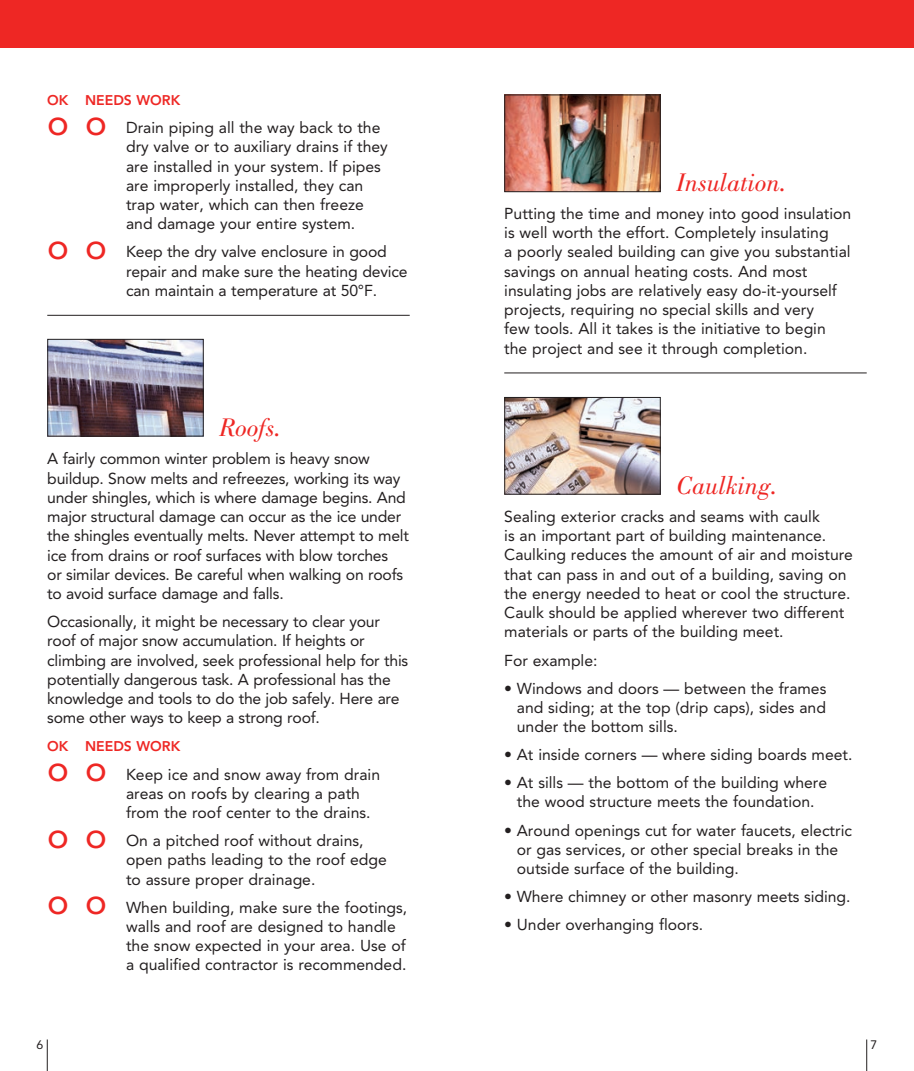
<style>
.page{position:relative;width:914px;height:1071px;background:#fff}
.page>*{position:absolute;margin:0;border:0;box-sizing:border-box;transform-origin:0 0}
.Checklist_Copy{font:36.75px "Avenir LT Std";color:#ee2724}
.checklist_with_rule{font:36.75px "Avenir LT Std";color:#ee2724}
.Heading_red-picture{font:italic 26.25px "Bodoni Std";color:#ee2724}
.Body_Copy{font:15.75px/19.2px "Avenir LT Std";letter-spacing:-.015em;color:#231f20}
.Checklist_Copy-2{font:15.75px/19.2px "Avenir LT Std";color:#231f20}
.Bulleted_list{font:15.75px/19.2px "Avenir LT Std";color:#231f20;text-align:justify}
.Body_Copy_with_rule{font:15.75px/19.2px "Avenir LT Std";color:#231f20}
.checklist_with_rule-2{font:15.75px/19.2px "Avenir LT Std";letter-spacing:-.01em;color:#231f20}
.OK_WORK{font:800 14px "Avenir LT Std";color:#ee2724}
.Checklist_Copy-3{font:12.25px "Avenir LT Std";color:#231f20}
</style>
<div class="page">
<div style="left:0;top:0;width:457px;height:47px;background:#ee2724"></div>
<hr style="left:47px;top:1040px;width:1px;height:31px;background:#231f20">
<div style="left:457px;top:0;width:457px;height:47px;background:#ee2724"></div>
<hr style="left:866px;top:1040px;width:1px;height:31px;background:#231f20">
<hr style="left:504px;top:373px;width:362px;height:1px;background:#231f20">
<hr style="left:47px;top:315px;width:363px;height:1px;background:#231f20">
<img style="left:49px;top:341px;width:153px;height:94px">
<div style="left:47px;top:339px;width:157px;height:98px;border:1px solid #231f20"></div>
<img style="left:506px;top:96px;width:152px;height:94px">
<div style="left:504px;top:94px;width:156px;height:98px;border:1px solid #231f20"></div>
<img style="left:506px;top:399px;width:152px;height:94px">
<div style="left:504px;top:397px;width:156px;height:98px;border:1px solid #231f20"></div>
<p class="OK_WORK" style="left:47px;top:92px;width:135px">OK NEEDS WORK</p>
<p class="Checklist_Copy" style="left:47px;top:101px;width:61px">o o</p>
<p class="Checklist_Copy-2" style="left:126px;top:118px;width:263px">Drain piping all the way back to the dry valve or to auxiliary drains if they are installed in your system. If pipes are improperly installed, they can trap water, which can then freeze and damage your entire system.</p>
<p class="checklist_with_rule" style="left:47px;top:225px;width:61px">o o</p>
<p class="checklist_with_rule-2" style="left:126px;top:243px;width:283px">Keep the dry valve enclosure in good repair and make sure the heating device can maintain a temperature at 50°F.</p>
<p class="Heading_red-picture" style="left:219px;top:413px;width:63px">Roofs.</p>
<p class="Body_Copy" style="left:47px;top:449px;width:363px">A fairly common winter problem is heavy snow buildup. Snow melts and refreezes, working its way under shingles, which is where damage begins. And major structural damage can occur as the ice under the shingles eventually melts. Never attempt to melt ice from drains or roof surfaces with blow torches<br>or similar devices. Be careful when walking on roofs to avoid surface damage and falls.</p>
<p class="Body_Copy" style="left:47px;top:612px;width:362px">Occasionally, it might be necessary to clear your roof of major snow accumulation. If heights or climbing are involved, seek professional help for this potentially dangerous task. A professional has the knowledge and tools to do the job safely. Here are some other ways to keep a strong roof.</p>
<p class="OK_WORK" style="left:47px;top:738px;width:135px">OK NEEDS WORK</p>
<p class="Checklist_Copy" style="left:47px;top:747px;width:61px">o o</p>
<p class="Checklist_Copy-2" style="left:126px;top:765px;width:255px">Keep ice and snow away from drain areas on roofs by clearing a path from the roof center to the drains.</p>
<p class="Checklist_Copy" style="left:47px;top:814px;width:61px">o o</p>
<p class="Checklist_Copy-2" style="left:126px;top:831px;width:262px">On a pitched roof without drains, open paths leading to the roof edge to assure proper drainage.</p>
<p class="Checklist_Copy" style="left:47px;top:880px;width:61px">o o</p>
<p class="Checklist_Copy-2" style="left:126px;top:898px;width:283px">When building, make sure the footings, walls and roof are designed to handle the snow expected in your area. Use of a qualified contractor is recommended.</p>
<p class="Checklist_Copy-3" style="left:37px;top:1037px;width:8px">6</p>
<p class="Heading_red-picture" style="left:676px;top:168px;width:112px">Insulation.</p>
<p class="Body_Copy_with_rule" style="left:504px;top:204px;width:348px">Putting the time and money into good insulation is well worth the effort. Completely insulating<br>a poorly sealed building can give you substantial savings on annual heating costs. And most insulating jobs are relatively easy do-it-yourself projects, requiring no special skills and very<br>few tools. All it takes is the initiative to begin the project and see it through completion.</p>
<p class="Heading_red-picture" style="left:676px;top:471px;width:103px">Caulking.</p>
<p class="Body_Copy" style="left:504px;top:507px;width:350px">Sealing exterior cracks and seams with caulk<br>is an important part of building maintenance.<br>Caulking reduces the amount of air and moisture that can pass in and out of a building, saving on the energy needed to heat or cool the structure.<br>Caulk should be applied wherever two different materials or parts of the building meet.</p>
<p class="Body_Copy" style="left:504px;top:651px;width:95px">For example:</p>
<p class="Bulleted_list" style="left:517px;top:679px;width:311px;text-indent:-13px">• Windows and doors — between the frames and siding; at the top (drip caps), sides and under the bottom sills.</p>
<p class="Bulleted_list" style="left:504px;top:745px;width:350px">• At inside corners — where siding boards meet.</p>
<p class="Bulleted_list" style="left:504px;top:773px;width:324px;text-align:center">• At sills — the bottom of the building where the wood structure meets the foundation.</p>
<p class="Bulleted_list" style="left:517px;top:821px;width:337px;text-align:left;text-indent:-13px">• Around openings cut for water faucets, electric or gas services, or other special breaks in the outside surface of the building.</p>
<p class="Bulleted_list" style="left:504px;top:887px;width:348px">• Where chimney or other masonry meets siding.</p>
<p class="Bulleted_list" style="left:504px;top:915px;width:200px">• Under overhanging floors.</p>
<p class="Checklist_Copy-3" style="left:870px;top:1037px;width:8px">7</p>
</div>
